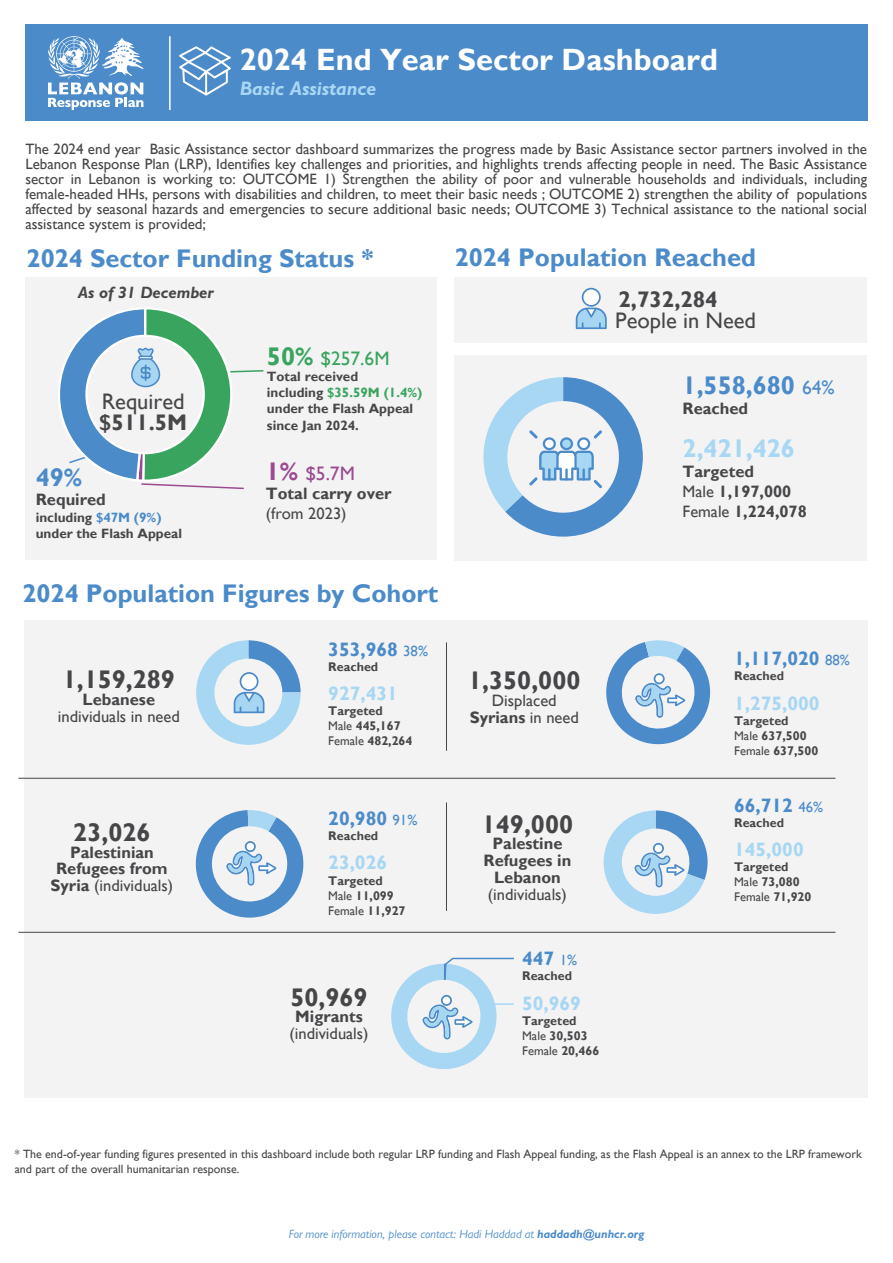
<style>
.page{position:relative;width:893px;height:1263px;background:#fff}
.page>*{position:absolute;margin:0;border:0;box-sizing:border-box;transform-origin:0 0}
.t1{font:700 30.75px "Gill Sans";color:#fff}
.t2{font:700 25.5px "Gill Sans";color:#4b8bc9}
.t3{font:700 25.5px "Gill Sans";color:#464547}
.t4{font:700 25.5px "Gill Sans";color:#a7d7f3}
.t5{font:22.5px "Gill Sans";color:#474648}
.t6{font:700 22.5px "Gill Sans";color:#474648}
.t7{font:italic 700 19.65px "Gill Sans";color:#a7d7f3}
.t8{font:19.5px "Gill Sans";color:#39a45d}
.t9{font:19.5px "Gill Sans";color:#9b4a90}
.t10{font:700 19.35px "Gill Sans";color:#4b8bc9}
.t11{font:700 19.35px "Gill Sans";color:#a7d7f3}
.t12{font:700 16.5px/16.8px "Gill Sans";color:#464547;text-align:center}
.t13{font:700 16.5px/19.8px "Gill Sans";color:#474648}
.t14{font:16.5px/16.8px "Gill Sans";color:#464547;text-align:center}
.t15{font:italic 700 16.5px "Gill Sans";color:#474648}
.t16{font:16.5px "Gill Sans";color:#474648}
.t17{font:15px/15px "Gill Sans";color:#464547;text-align:justify}
.t18{font:700 13.5px/16.2px "Gill Sans";color:#474648}
.t19{font:700 12.6px/15px "Gill Sans";color:#474648}
.t20{font:12px/15px "Gill Sans";color:#464547}
.t21{font:italic 12px "Gill Sans";color:#4b8bc9}
.s1{font-weight:700;font-size:25.5px}
.s2{color:#39a45d}
.s3{font-weight:400;font-size:19.5px}
.s4{color:#4b8bc9}
.s5{font-weight:400}
.s6{font-weight:400;font-size:14.85px}
.s7{font-weight:700}
</style>
<div class="page">
<div style="left:26px;top:277px;width:411px;height:282px;background:#f3f3f4"></div>
<div style="left:24px;top:621px;width:844px;height:477px;background:#f3f3f4"></div>
<div style="left:454px;top:355px;width:413px;height:206px;background:#f3f3f4"></div>
<div style="left:454px;top:277px;width:413px;height:66px;background:#f3f3f4"></div>
<div style="left:25px;top:25px;width:843px;height:96px;background:#4b8bc9"></div>
<svg style="left:48px;top:36px;width:96px;height:74px"></svg>
<hr style="left:169px;top:36px;width:2px;height:74px;background:#fff">
<svg style="left:576px;top:288px;width:31px;height:41px"></svg>
<hr style="left:446px;top:642px;width:1px;height:109px;background:#464547">
<hr style="left:446px;top:802px;width:1px;height:109px;background:#464547">
<svg style="left:391px;top:957px;width:123px;height:112px"></svg>
<hr style="left:491px;top:1003px;width:23px;height:2px;background:#a7d7f3">
<hr style="left:18px;top:778px;width:817px;height:1px;background:#464547">
<hr style="left:18px;top:932px;width:817px;height:1px;background:#464547">
<svg style="left:196px;top:640px;width:105px;height:105px"></svg>
<svg style="left:179px;top:46px;width:52px;height:50px"></svg>
<svg style="left:603px;top:810px;width:105px;height:104px"></svg>
<svg style="left:58px;top:307px;width:206px;height:183px"></svg>
<svg style="left:483px;top:377px;width:160px;height:160px"></svg>
<svg style="left:195px;top:810px;width:109px;height:108px"></svg>
<svg style="left:606px;top:640px;width:105px;height:105px"></svg>
<h1 class="t1" style="left:240px;top:41px;width:480px">2024 End Year Sector Dashboard</h1>
<h3 class="t7" style="left:240px;top:77px;width:138px">Basic Assistance</h3>
<p class="t17" style="left:25px;top:141px;width:843px">The 2024 end year Basic Assistance sector dashboard summarizes the progress made by Basic Assistance sector partners involved in the Lebanon Response Plan (LRP), Identifies key challenges and priorities, and highlights trends affecting people in need. The Basic Assistance sector in Lebanon is working to: OUTCOME 1) Strengthen the ability of poor and vulnerable households and individuals, including female-headed HHs, persons with disabilities and children, to meet their basic needs ; OUTCOME 2) strengthen the ability of populations affected by seasonal hazards and emergencies to secure additional basic needs ; OUTCOME 3) Technical assistance to the national social assistance system is provided;</p>
<h2 class="t2" style="left:27px;top:243px;width:348px">2024 Sector Funding Status *</h2>
<h2 class="t2" style="left:455px;top:242px;width:303px">2024 Population Reached</h2>
<p class="t15" style="left:78px;top:283px;width:137px">As of 31 December</p>
<h3 class="t6" style="left:619px;top:286px;width:101px">2,732,284</h3>
<h3 class="t5" style="left:615px;top:307px;width:142px">People in Need</h3>
<h3 class="t8" style="left:267px;top:347px;width:124px"><span class="s1">50%</span> $257.6M</h3>
<p class="t18" style="left:267px;top:369px;width:157px">Total received<br>including <span class="s2">$35.59M (1.4%) </span>under the Flash Appeal since Jan 2024.</p>
<h2 class="t2" style="left:683px;top:370px;width:154px">1,558,680 <span class="s3">64%</span></h2>
<h3 class="t5" style="left:102px;top:388px;width:84px">Required</h3>
<p class="t13" style="left:683px;top:398px;width:67px">Reached</p>
<h3 class="t6" style="left:99px;top:409px;width:89px">$511.5M</h3>
<h2 class="t2" style="left:36px;top:462px;width:48px">49%</h2>
<p class="t13" style="left:36px;top:490px;width:72px">Required</p>
<p class="t18" style="left:36px;top:509px;width:148px">including <span class="s4">$47M (9%) </span>under the Flash Appeal</p>
<h3 class="t9" style="left:266px;top:462px;width:91px"><span class="s1">1%</span> $5.7M</h3>
<p class="t13" style="left:266px;top:484px;width:127px">Total carry over</p>
<p class="t16" style="left:266px;top:504px;width:82px">(from 2023)</p>
<h2 class="t2" style="left:22px;top:578px;width:417px">2024 Population Figures by Cohort</h2>
<h2 class="t3" style="left:63px;top:664px;width:114px">1,159,289</h2>
<p class="t12" style="left:83px;top:691px;width:74px">Lebanese</p>
<p class="t14" style="left:58px;top:708px;width:123px">individuals in need</p>
<h2 class="t3" style="left:73px;top:817px;width:79px">23,026</h2>
<p class="t12" style="left:51px;top:844px;width:124px">Palestinian<br>Refugees from<br>Syria <span class="s5">(individuals)</span></p>
<p class="t10" style="left:328px;top:637px;width:101px">353,968 <span class="s6">38%</span></p>
<p class="t19" style="left:328px;top:659px;width:51px">Reached</p>
<p class="t11" style="left:328px;top:682px;width:71px">927,431</p>
<p class="t19" style="left:328px;top:704px;width:86px">Targeted<br><span class="s5">Male</span> 445,167<br><span class="s5">Female</span> 482,264</p>
<p class="t10" style="left:328px;top:807px;width:91px">20,980 <span class="s6">91%</span></p>
<p class="t19" style="left:328px;top:829px;width:51px">Reached</p>
<p class="t11" style="left:328px;top:851px;width:60px">23,026</p>
<p class="t19" style="left:328px;top:873px;width:79px">Targeted<br><span class="s5">Male</span> 11,099<br><span class="s5">Female</span> 11,927</p>
<h2 class="t3" style="left:290px;top:981px;width:79px">50,969</h2>
<p class="t12" style="left:295px;top:1009px;width:69px">Migrants</p>
<p class="t14" style="left:290px;top:1025px;width:81px">(individuals)</p>
<h2 class="t3" style="left:468px;top:665px;width:114px">1,350,000</h2>
<p class="t14" style="left:470px;top:692px;width:111px">Displaced<br><span class="s7">Syrians</span> in need</p>
<h2 class="t3" style="left:482px;top:809px;width:93px">149,000</h2>
<p class="t12" style="left:484px;top:836px;width:89px">Palestine<br>Refugees in<br>Lebanon</p>
<p class="t14" style="left:488px;top:886px;width:81px">(individuals)</p>
<p class="t10" style="left:522px;top:947px;width:56px">447 <span class="s6">1%</span></p>
<p class="t19" style="left:522px;top:969px;width:51px">Reached</p>
<p class="t11" style="left:522px;top:991px;width:60px">50,969</p>
<p class="t19" style="left:522px;top:1013px;width:79px">Targeted<br><span class="s5">Male</span> 30,503<br><span class="s5">Female</span> 20,466</p>
<h2 class="t4" style="left:683px;top:433px;width:114px">2,421,426</h2>
<p class="t13" style="left:683px;top:462px;width:126px">Targeted<br><span class="s5">Male</span> 1,197,000<br><span class="s5">Female</span> 1,224,078</p>
<p class="t10" style="left:734px;top:647px;width:117px">1,117,020 <span class="s6">88%</span></p>
<p class="t19" style="left:734px;top:669px;width:51px">Reached</p>
<p class="t11" style="left:734px;top:691px;width:87px">1,275,000</p>
<p class="t19" style="left:734px;top:713px;width:86px">Targeted<br><span class="s5">Male</span> 637,500<br><span class="s5">Female</span> 637,500</p>
<p class="t10" style="left:734px;top:793px;width:91px">66,712 <span class="s6">46%</span></p>
<p class="t19" style="left:734px;top:815px;width:51px">Reached</p>
<p class="t11" style="left:734px;top:838px;width:71px">145,000</p>
<p class="t19" style="left:734px;top:860px;width:79px">Targeted<br><span class="s5">Male</span> 73,080<br><span class="s5">Female</span> 71,920</p>
<p class="t20" style="left:15px;top:1147px;width:848px">* The end-of-year funding figures presented in this dashboard include both regular LRP funding and Flash Appeal funding, as the Flash Appeal is an annex to the LRP framework and part of the overall humanitarian response.</p>
<p class="t21" style="left:289px;top:1227px;width:357px">For more information, please contact: Hadi Haddad at <span class="s7">haddadh@unhcr.org</span></p>
</div>
